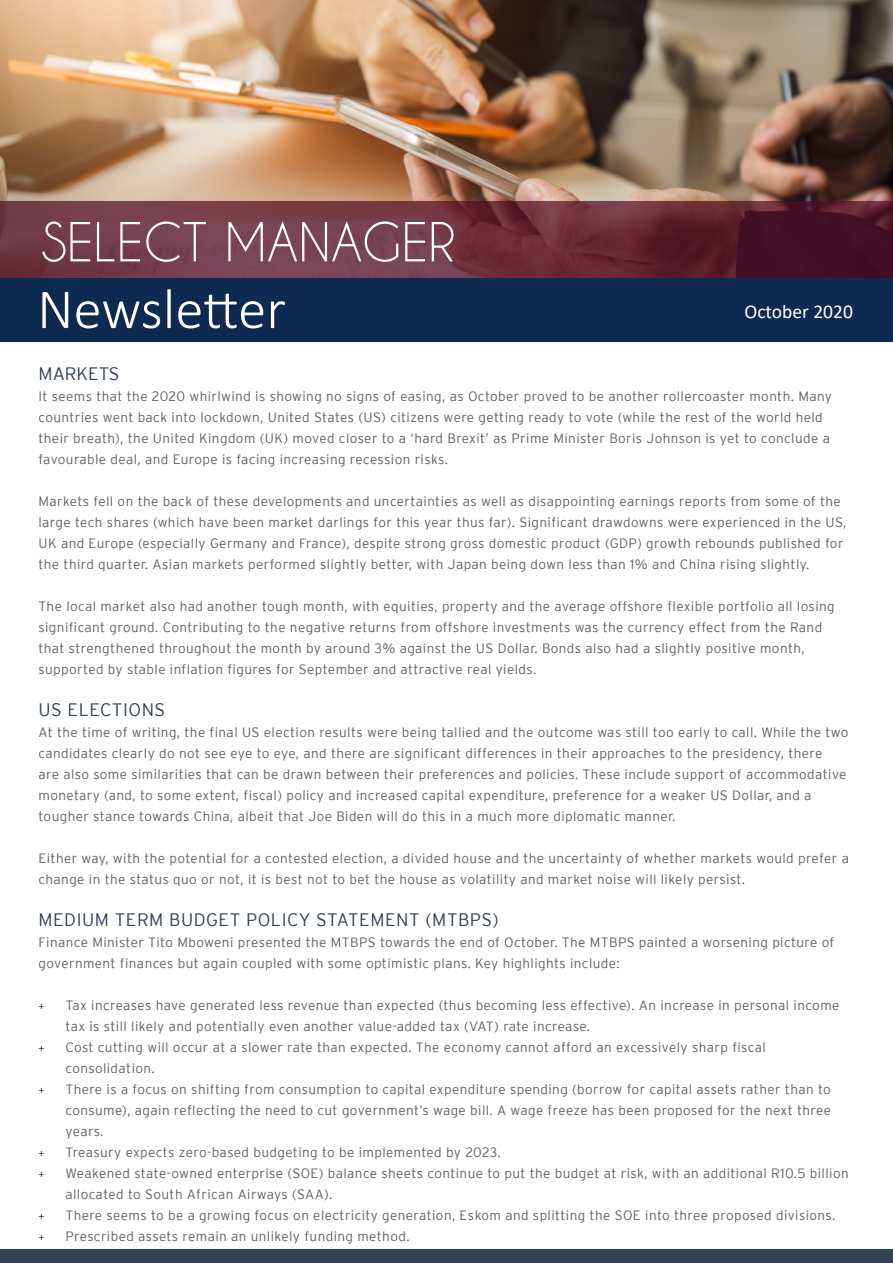
<style>
.page{position:relative;width:893px;height:1263px;background:#fff}
.page>*{position:absolute;margin:0;border:0;box-sizing:border-box;transform-origin:0 0}
.t1{font:300 57px "Calibri";color:#fff}
.t2{font:19.5px "Calibri";color:#fff}
.t3{font:300 18px "Interstate";letter-spacing:.03em;color:#344357}
.t4{font:300 18px "Interstate";color:#324355}
.t5{font:300 13.5px/21px "Interstate";letter-spacing:.03em;color:#626161}
.t6{font:300 10.5px "Interstate";color:#0d2b51}
</style>
<div class="page">
<img style="left:0;top:0;width:893px;height:201px">
<svg style="left:0;top:201px;width:893px;height:77px;background:#642b3a"></svg>
<div style="left:0;top:278px;width:893px;height:64px;background:#0d2b51"></div>
<svg style="left:42px;top:221px;width:48px;height:41px;background:#8d616d"></svg>
<svg style="left:97px;top:222px;width:17px;height:39px"></svg>
<svg style="left:120px;top:222px;width:20px;height:39px"></svg>
<svg style="left:146px;top:221px;width:60px;height:41px;background:#895b6a"></svg>
<svg style="left:228px;top:221px;width:170px;height:41px;background:#906372"></svg>
<svg style="left:405px;top:222px;width:20px;height:39px"></svg>
<svg style="left:432px;top:222px;width:21px;height:39px"></svg>
<div style="left:0;top:1250px;width:893px;height:13px;background:#324355"></div>
<p class="t1" style="left:37px;top:274px;width:250px">Newsletter</p>
<p class="t2" style="left:744px;top:298px;width:110px">October 2020</p>
<p class="t4" style="left:38px;top:364px;width:83px">MARKETS</p>
<p class="t5" style="left:38px;top:386px;width:795px">It seems that the 2020 whirlwind is showing no signs of easing, as October proved to be another rollercoaster month. Many countries went back into lockdown, United States (US) citizens were getting ready to vote (while the rest of the world held their breath), the United Kingdom (UK) moved closer to a ‘hard Brexit’ as Prime Minister Boris Johnson is yet to conclude a favourable deal, and Europe is facing increasing recession risks.</p>
<p class="t5" style="left:38px;top:491px;width:810px">Markets fell on the back of these developments and uncertainties as well as disappointing earnings reports from some of the large tech shares (which have been market darlings for this year thus far). Significant drawdowns were experienced in the US, UK and Europe (especially Germany and France), despite strong gross domestic product (GDP) growth rebounds published for the third quarter. Asian markets performed slightly better, with Japan being down less than 1% and China rising slightly.</p>
<p class="t5" style="left:38px;top:596px;width:798px">The local market also had another tough month, with equities, property and the average offshore flexible portfolio all losing significant ground. Contributing to the negative returns from offshore investments was the currency effect from the Rand that strengthened throughout the month by around 3% against the US Dollar. Bonds also had a slightly positive month, supported by stable inflation figures for September and attractive real yields.</p>
<p class="t3" style="left:38px;top:700px;width:128px">US ELECTIONS</p>
<p class="t5" style="left:38px;top:722px;width:811px">At the time of writing, the final US election results were being tallied and the outcome was still too early to call. While the two candidates clearly do not see eye to eye, and there are significant differences in their approaches to the presidency, there<br>are also some similarities that can be drawn between their preferences and policies. These include support of accommodative monetary (and, to some extent, fiscal) policy and increased capital expenditure, preference for a weaker US Dollar, and a tougher stance towards China, albeit that Joe Biden will do this in a much more diplomatic manner.</p>
<p class="t5" style="left:38px;top:848px;width:812px">Either way, with the potential for a contested election, a divided house and the uncertainty of whether markets would prefer a change in the status quo or not, it is best not to bet the house as volatility and market noise will likely persist.</p>
<p class="t3" style="left:38px;top:910px;width:462px">MEDIUM TERM BUDGET POLICY STATEMENT (MTBPS)</p>
<p class="t5" style="left:38px;top:932px;width:797px">Finance Minister Tito Mboweni presented the MTBPS towards the end of October. The MTBPS painted a worsening picture of government finances but again coupled with some optimistic plans. Key highlights include:</p>
<p class="t6" style="left:38px;top:1000px;width:8px">+</p>
<p class="t5" style="left:65px;top:995px;width:775px">Tax increases have generated less revenue than expected (thus becoming less effective). An increase in personal income tax is still likely and potentially even another value-added tax (VAT) rate increase.</p>
<p class="t6" style="left:38px;top:1042px;width:8px">+</p>
<p class="t5" style="left:65px;top:1037px;width:702px">Cost cutting will occur at a slower rate than expected. The economy cannot afford an excessively sharp fiscal consolidation.</p>
<p class="t6" style="left:38px;top:1084px;width:8px">+</p>
<p class="t5" style="left:65px;top:1079px;width:767px;text-align:justify">There is a focus on shifting from consumption to capital expenditure spending (borrow for capital assets rather than to consume), again reflecting the need to cut government’s wage bill. A wage freeze has been proposed for the next three years.</p>
<p class="t6" style="left:38px;top:1147px;width:8px">+</p>
<p class="t5" style="left:65px;top:1142px;width:437px">Treasury expects zero-based budgeting to be implemented by 2023.</p>
<p class="t6" style="left:38px;top:1168px;width:8px">+</p>
<p class="t5" style="left:65px;top:1163px;width:785px">Weakened state-owned enterprise (SOE) balance sheets continue to put the budget at risk, with an additional R10.5 billion allocated to South African Airways (SAA).</p>
<p class="t6" style="left:38px;top:1210px;width:8px">+</p>
<p class="t5" style="left:65px;top:1205px;width:771px">There seems to be a growing focus on electricity generation, Eskom and splitting the SOE into three proposed divisions.</p>
<p class="t6" style="left:38px;top:1231px;width:8px">+</p>
<p class="t5" style="left:65px;top:1226px;width:346px">Prescribed assets remain an unlikely funding method.</p>
</div>
